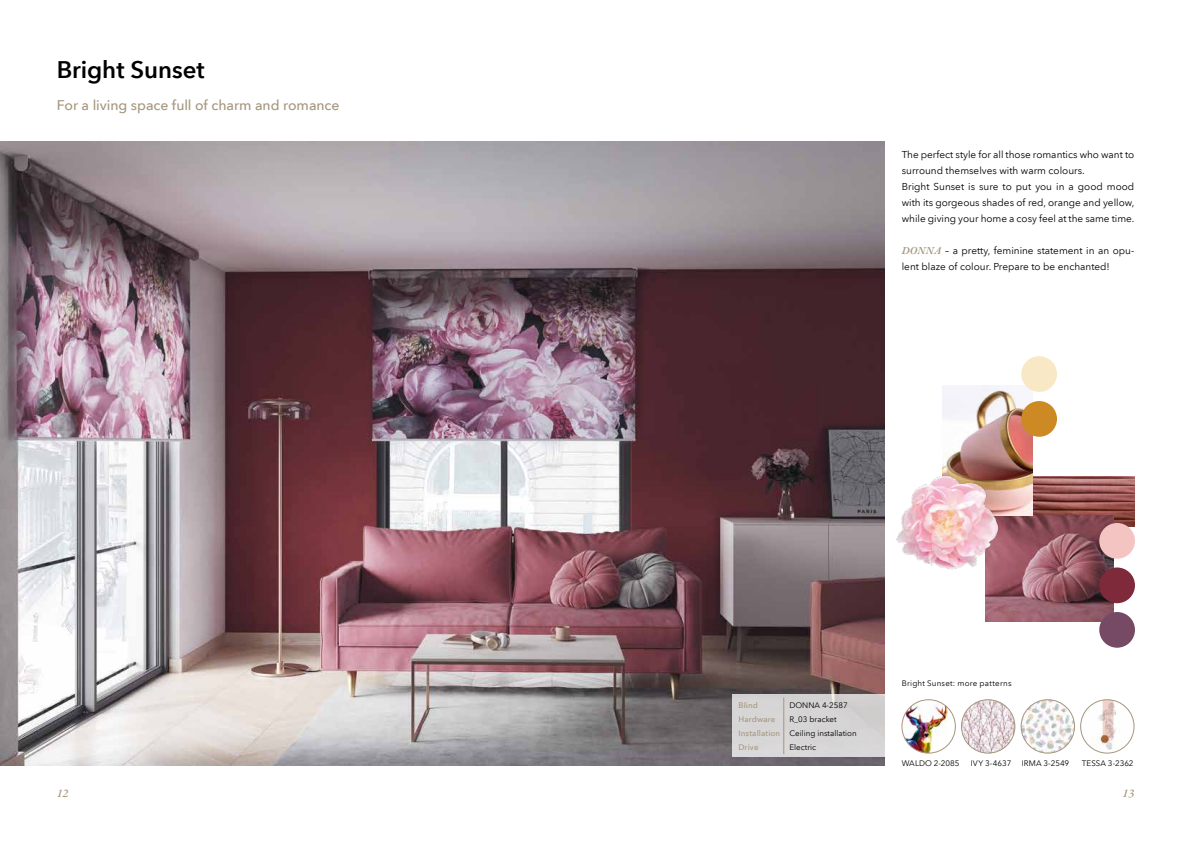
<style>
.page{position:relative;width:1191px;height:842px;background:#fff}
.page>*{position:absolute;margin:0;border:0;box-sizing:border-box;transform-origin:0 0}
.t1{font:600 24px "Avenir Next LT Com";color:#000}
.t2{font:500 14px "Avenir Next LT Com";letter-spacing:-.005em;color:#a5967e}
.t3{font:italic 600 12px "Garamond Premr Pro";color:#ad9d84}
.t4{font:10px/16px "Avenir Next LT Com";color:#000}
.t5{font:8px/14.2px "Avenir Next LT Com";color:#000}
.t6{font:8px "Avenir Next LT Com";letter-spacing:.025em;color:#000}
.t7{font:500 8px "Avenir Next LT Com";letter-spacing:.015em;color:#a5967e}
.s1{font-family:"Garamond Premr Pro";font-weight:600;font-style:italic;font-size:11px;color:#a5967e}
.s2{font-weight:500;color:#a5967e}
</style>
<div class="page">
<img style="left:0;top:142px;width:884px;height:624px">
<div style="left:731px;top:694px;width:159px;height:63px;background:#d6d5d5"></div>
<svg style="left:783px;top:697px;width:1px;height:57px"></svg>
<img style="left:1032px;top:476px;width:102px;height:51px">
<img style="left:985px;top:516px;width:128px;height:106px">
<img style="left:943px;top:386px;width:89px;height:130px">
<img style="left:896px;top:468px;width:110px;height:107px">
<div style="left:1021px;top:356px;width:36px;height:36px;background:#f9e8c6;border-radius:50%"></div>
<div style="left:1021px;top:401px;width:36px;height:36px;background:#cd8924;border-radius:50%"></div>
<div style="left:1099px;top:523px;width:36px;height:36px;background:#f3c4c2;border-radius:50%"></div>
<div style="left:1099px;top:567px;width:36px;height:36px;background:#7e2a3a;border-radius:50%"></div>
<div style="left:1099px;top:612px;width:36px;height:36px;background:#764a65;border-radius:50%"></div>
<img style="left:903px;top:700px;width:44px;height:53px">
<div style="left:901px;top:699px;width:54px;height:54px;border:1px solid #a5967e;border-radius:50%"></div>
<img style="left:961px;top:700px;width:53px;height:53px;border-radius:27px">
<div style="left:961px;top:699px;width:54px;height:54px;border:1px solid #a5967e;border-radius:50%"></div>
<img style="left:1021px;top:700px;width:53px;height:53px;border-radius:27px">
<div style="left:1021px;top:699px;width:53px;height:54px;border:1px solid #a5967e;border-radius:50%"></div>
<img style="left:1080px;top:700px;width:54px;height:53px;border-radius:27px">
<div style="left:1080px;top:699px;width:54px;height:54px;border:1px solid #a5967e;border-radius:50%"></div>
<h1 class="t1" style="left:57px;top:55px;width:150px">Bright Sunset</h1>
<h2 class="t2" style="left:57px;top:96px;width:284px">For a living space full of charm and romance</h2>
<p class="t4" style="left:901px;top:146px;width:234px">The perfect style for all those romantics who want to surround themselves with warm colours.<br>Bright Sunset is sure to put you in a good mood with its gorgeous shades of red, orange and yellow, while giving your home a cosy feel at the same time.</p>
<p class="t4" style="left:901px;top:242px;width:234px"><span class="s1">DONNA</span> – a pretty, feminine statement in an opu&shy;lent blaze of colour. Prepare to be enchanted!</p>
<p class="t7" style="left:738px;top:700px;width:21px">Blind</p>
<p class="t5" style="left:789px;top:698px;width:60px">DONNA 4-2587</p>
<p class="t7" style="left:738px;top:714px;width:39px">Hardware</p>
<p class="t5" style="left:738px;top:712px;width:120px;text-indent:51px">R_03 bracket<br><span class="s2">Installation</span> Ceiling installation<br><span class="s2">Drive</span></p>
<p class="t5" style="left:789px;top:740px;width:28px">Electric</p>
<p class="t6" style="left:901px;top:678px;width:111px">Bright Sunset: more patterns</p>
<p class="t5" style="left:901px;top:756px;width:59px">WALDO 2-2085</p>
<p class="t5" style="left:970px;top:756px;width:42px">IVY 3-4637</p>
<p class="t5" style="left:1021px;top:756px;width:49px">IRMA 3-2549</p>
<p class="t5" style="left:1081px;top:756px;width:53px">TESSA 3-2362</p>
<p class="t3" style="left:57px;top:786px;width:13px">12</p>
<p class="t3" style="left:1122px;top:786px;width:13px">13</p>
</div>
